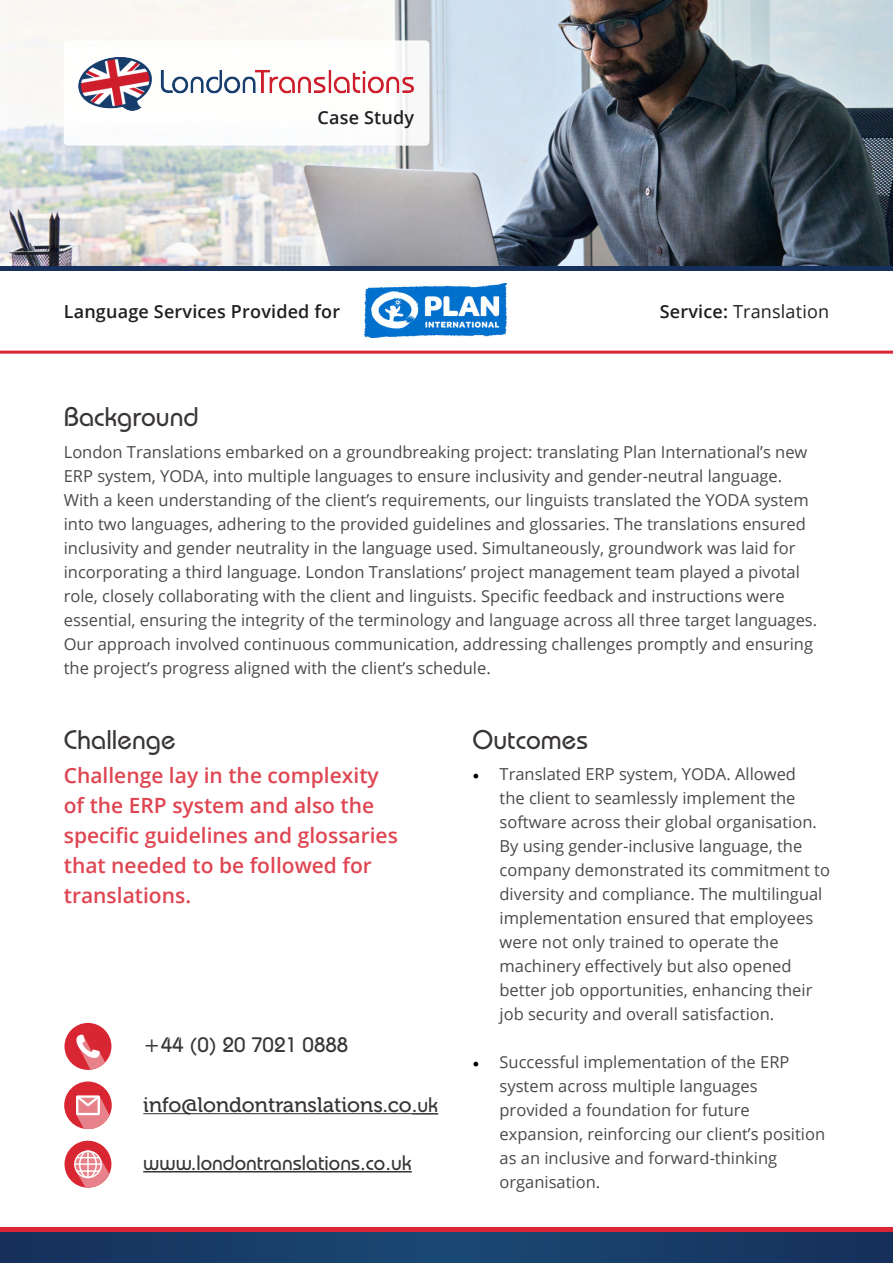
<style>
.page{position:relative;width:893px;height:1263px;background:#fff}
.page>*{position:absolute;margin:0;border:0;box-sizing:border-box;transform-origin:0 0}
.t1{font:500 27px "Bauhaus IT Cby BT";color:#383437}
.t2{font:600 21px/30px "Open Sans";color:#df4652}
.t3{font:500 21px "Bauhaus IT Cby BT";color:#383437}
.t4{font:21px "Museo 500";color:#383437}
.t5{font:600 18px "Open Sans";letter-spacing:.01em;color:#211e21}
.t6{font:18px "Open Sans";letter-spacing:.01em;color:#211e21}
.t7{font:16.5px/24px "Open Sans";color:#4a4a49}
.s1{font-weight:600}
.s2{font-family:"Bauhaus IT Cby BT";font-weight:500}
.s3{font-family:"Minion Pro";font-size:18px;color:#000}
</style>
<div class="page">
<img style="left:0;top:0;width:893px;height:267px">
<div style="left:64px;top:40px;width:365px;height:106px;background:#fff;border-radius:4px"></div>
<hr style="left:0;top:267px;width:893px;height:4px;background:#162f5b">
<hr style="left:0;top:351px;width:893px;height:3px;background:#d92534">
<hr style="left:143px;top:1113px;width:269px;height:1px;background:#383437">
<svg style="left:412px;top:1113px;width:26px;height:1px"></svg>
<hr style="left:143px;top:1171px;width:269px;height:1px;background:#383437">
<svg style="left:64px;top:1140px;width:48px;height:48px"></svg>
<div style="left:64px;top:1081px;width:48px;height:48px;background:#d92633;border-radius:50%"></div>
<svg style="left:75px;top:1095px;width:34px;height:34px"></svg>
<div style="left:64px;top:1023px;width:47px;height:47px;background:#d92633;border-radius:50%"></div>
<svg style="left:75px;top:1034px;width:30px;height:36px"></svg>
<div style="left:0;top:1231px;width:893px;height:32px;background:#183c67"></div>
<hr style="left:0;top:1227px;width:893px;height:4px;background:#d92534">
<img style="left:78px;top:57px;width:336px;height:54px">
<img style="left:364px;top:284px;width:143px;height:54px">
<p class="t5" style="left:318px;top:106px;width:98px">Case Study</p>
<p class="t5" style="left:64px;top:299px;width:278px">Language Services Provided for</p>
<p class="t6" style="left:660px;top:299px;width:171px"><span class="s1">Service:</span> Translation</p>
<h1 class="t1" style="left:64px;top:400px;width:136px">Background</h1>
<p class="t7" style="left:64px;top:440px;width:755px">London Translations embarked on a groundbreaking project: translating Plan International’s new ERP system, YODA, into multiple languages to ensure inclusivity and gender-neutral language.<br>With a keen understanding of the client’s requirements, our linguists translated the YODA system into two languages, adhering to the provided guidelines and glossaries. The translations ensured inclusivity and gender neutrality in the language used. Simultaneously, groundwork was laid for incorporating a third language. London Translations’ project management team played a pivotal role, closely collaborating with the client and linguists. Specific feedback and instructions were essential, ensuring the integrity of the terminology and language across all three target languages.<br>Our approach involved continuous communication, addressing challenges promptly and ensuring the project’s progress aligned with the client’s schedule.</p>
<h1 class="t1" style="left:64px;top:722px;width:113px">Challenge</h1>
<p class="t2" style="left:64px;top:760px;width:336px">Challenge lay in the complexity of the ERP system and also the specific guidelines and glossaries that needed to be followed for translations.</p>
<p class="t3" style="left:143px;top:1032px;width:206px">+44 (0) 20 7021 0888</p>
<p class="t4" style="left:143px;top:1093px;width:296px">info@londontranslations.co<span class="s2">.uk</span></p>
<p class="t3" style="left:143px;top:1149px;width:270px">www.londontranslations.co.uk</p>
<h1 class="t1" style="left:472px;top:722px;width:117px">Outcomes</h1>
<p class="t7" style="left:500px;top:762px;width:332px;text-indent:-27px"><span class="s3">•</span> Translated ERP system, YODA. Allowed<br>the client to seamlessly implement the software across their global organisation.<br>By using gender-inclusive language, the company demonstrated its commitment to diversity and compliance. The multilingual implementation ensured that employees were not only trained to operate the machinery effectively but also opened better job opportunities, enhancing their job security and overall satisfaction.</p>
<p class="t7" style="left:500px;top:1050px;width:327px;text-indent:-27px"><span class="s3">•</span> Successful implementation of the ERP system across multiple languages provided a foundation for future expansion, reinforcing our client’s position as an inclusive and forward-thinking organisation.</p>
</div>
